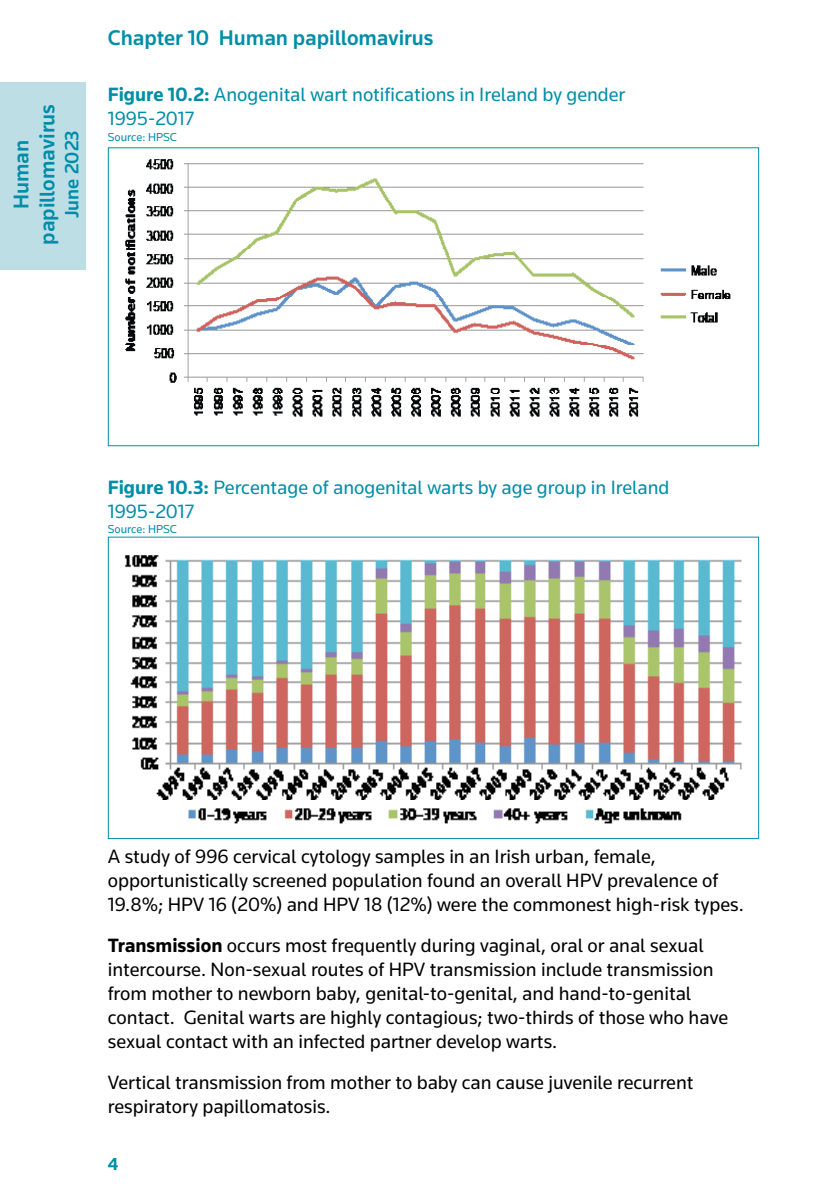
<style>
.page{position:relative;width:840px;height:1191px;background:#fff}
.page>*{position:absolute;margin:0;border:0;box-sizing:border-box;transform-origin:0 0}
.t1{font:500 22px/26px "Knowledge";color:#008da8;text-align:center}
.t2{font:20px/24px "Knowledge";color:#000}
.t3{font:20px/24px "Knowledge";color:#008da8}
.t4{font:500 20px "Knowledge";color:#008da8}
.t5{font:700 18px "Knowledge";color:#008da8}
.t6{font:12px "Knowledge";color:#008da8}
.s1{font-weight:700}
</style>
<div class="page">
<div style="left:0;top:82px;width:85px;height:187px;background:#bedee6"></div>
<img style="left:125px;top:159px;width:606px;height:258px">
<img style="left:124px;top:555px;width:618px;height:269px">
<p class="t1" style="left:8px;top:245px;width:142px;rotate:-90deg">Human papillomavirus</p>
<p class="t4" style="left:59px;top:218px;width:89px;rotate:-90deg">June 2023</p>
<p class="t1" style="left:108px;top:25px;width:327px">Chapter 10 Human papillomavirus</p>
<p class="t3" style="left:108px;top:82px;width:518px"><span class="s1">Figure 10.2:</span> Anogenital wart notifications in Ireland by gender<br>1995-2017</p>
<p class="t6" style="left:108px;top:129px;width:71px">Source: HPSC</p>
<p class="t3" style="left:108px;top:475px;width:563px"><span class="s1">Figure 10.3:</span> Percentage of anogenital warts by age group in Ireland<br>1995-2017</p>
<p class="t6" style="left:108px;top:521px;width:71px">Source: HPSC</p>
<p class="t2" style="left:108px;top:844px;width:637px">A study of 996 cervical cytology samples in an Irish urban, female, opportunistically screened population found an overall HPV prevalence of<br>19.8%; HPV 16 (20%) and HPV 18 (12%) were the commonest high-risk types.</p>
<p class="t2" style="left:108px;top:933px;width:621px"><span class="s1">Transmission</span> occurs most frequently during vaginal, oral or anal sexual intercourse. Non-sexual routes of HPV transmission include transmission from mother to newborn baby, genital-to-genital, and hand-to-genital contact. Genital warts are highly contagious; two-thirds of those who have sexual contact with an infected partner develop warts.</p>
<p class="t2" style="left:108px;top:1070px;width:586px">Vertical transmission from mother to baby can cause juvenile recurrent respiratory papillomatosis.</p>
<p class="t5" style="left:108px;top:1153px;width:12px">4</p>
</div>
